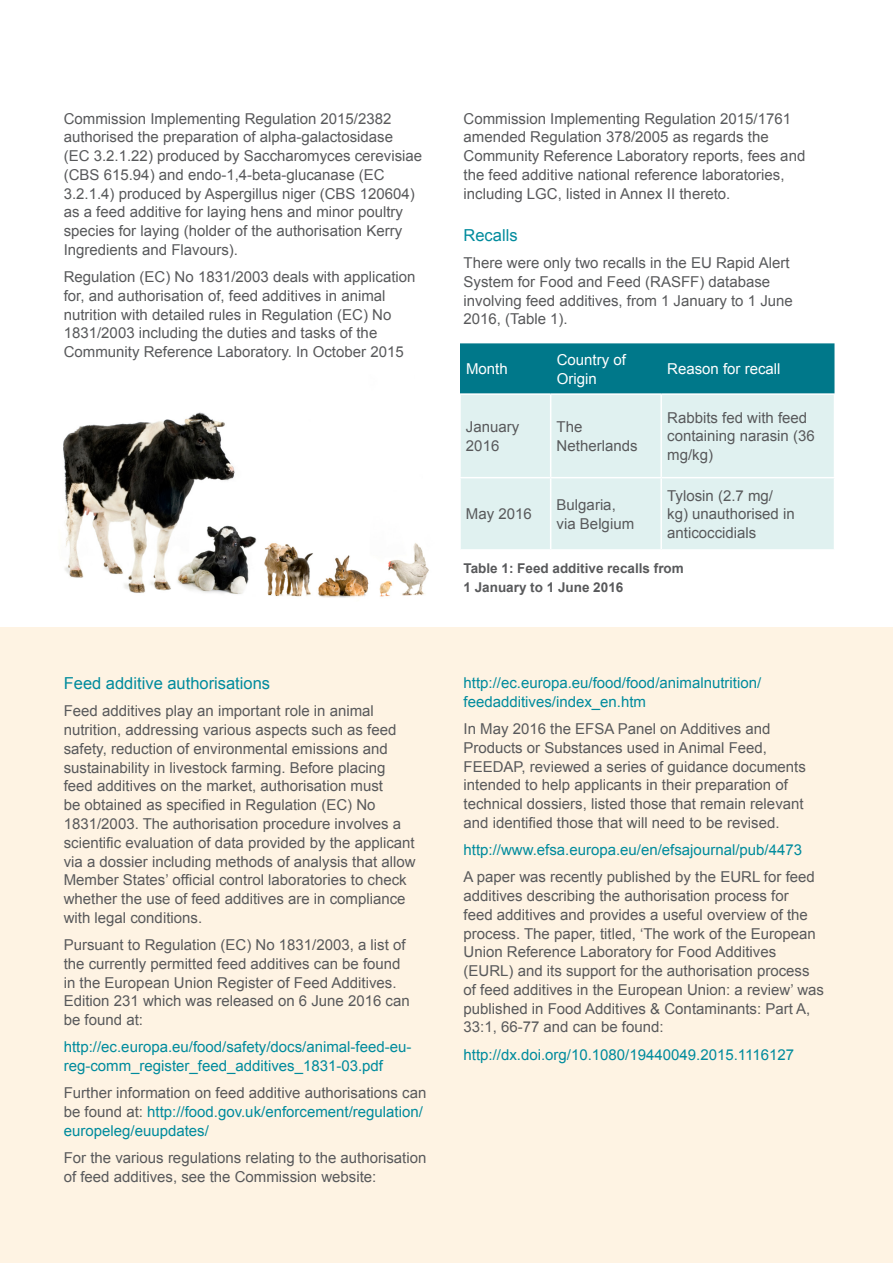
<style>
.page{position:relative;width:893px;height:1263px;background:#fff}
.page>*{position:absolute;margin:0;border:0;box-sizing:border-box;transform-origin:0 0}
.t1{font:16.5px "Arial";color:#008b9d}
.t2{font:15px/18.8px "Arial";color:#58595b}
.t3{font:15px/18.8px "Arial";color:#008b9d}
.t4{font:15px/18.8px "Arial";color:#fff}
.t5{font:700 13.5px/18.8px "Arial";color:#58595b}
.s1{color:#58595b}
</style>
<div class="page">
<div style="left:0;top:627px;width:893px;height:636px;background:#fef3e3"></div>
<div style="left:460px;top:343px;width:374px;height:50px;background:#00788a"></div>
<div style="left:461px;top:395px;width:373px;height:154px;background:#e0f1f0"></div>
<hr style="left:550px;top:395px;width:1px;height:82px;background:#fff">
<hr style="left:660px;top:395px;width:2px;height:82px;background:#fff">
<hr style="left:459px;top:477px;width:92px;height:1px;background:#fff">
<hr style="left:551px;top:477px;width:110px;height:1px;background:#fff">
<hr style="left:550px;top:478px;width:1px;height:71px;background:#fff">
<hr style="left:661px;top:477px;width:174px;height:1px;background:#fff">
<hr style="left:660px;top:478px;width:2px;height:71px;background:#fff">
<img style="left:63px;top:412px;width:366px;height:186px">
<p class="t2" style="left:64px;top:109px;width:360px">Commission Implementing Regulation 2015/2382 authorised the preparation of alpha-galactosidase (EC 3.2.1.22) produced by Saccharomyces cerevisiae (CBS 615.94) and endo-1,4-beta-glucanase (EC 3.2.1.4) produced by Aspergillus niger (CBS 120604) as a feed additive for laying hens and minor poultry species for laying (holder of the authorisation Kerry Ingredients and Flavours).</p>
<p class="t2" style="left:64px;top:268px;width:353px">Regulation (EC) No 1831/2003 deals with application for, and authorisation of, feed additives in animal nutrition with detailed rules in Regulation (EC) No 1831/2003 including the duties and tasks of the Community Reference Laboratory. In October 2015</p>
<p class="t1" style="left:64px;top:673px;width:208px">Feed additive authorisations</p>
<p class="t2" style="left:64px;top:702px;width:353px">Feed additives play an important role in animal nutrition, addressing various aspects such as feed safety, reduction of environmental emissions and sustainability in livestock farming. Before placing feed additives on the market, authorisation must<br>be obtained as specified in Regulation (EC) No 1831/2003. The authorisation procedure involves a scientific evaluation of data provided by the applicant via a dossier including methods of analysis that allow Member States’ official control laboratories to check whether the use of feed additives are in compliance with legal conditions.</p>
<p class="t2" style="left:64px;top:935px;width:348px">Pursuant to Regulation (EC) No 1831/2003, a list of the currently permitted feed additives can be found in the European Union Register of Feed Additives.<br>Edition 231 which was released on 6 June 2016 can be found at:</p>
<p class="t3" style="left:64px;top:1038px;width:349px">http://ec.europa.eu/food/safety/docs/animal-feed-eu&shy;reg-comm_register_feed_additives_1831-03.pdf</p>
<p class="t3" style="left:64px;top:1084px;width:364px"><span class="s1">Further information on feed additive authorisations can be found at:</span> http://food.gov.uk/enforcement/regulation/ europeleg/euupdates/</p>
<p class="t2" style="left:64px;top:1148px;width:364px">For the various regulations relating to the authorisation of feed additives, see the Commission website:</p>
<p class="t2" style="left:463px;top:109px;width:343px">Commission Implementing Regulation 2015/1761 amended Regulation 378/2005 as regards the Community Reference Laboratory reports, fees and the feed additive national reference laboratories, including LGC, listed in Annex II thereto.</p>
<p class="t1" style="left:463px;top:224px;width:56px">Recalls</p>
<p class="t2" style="left:463px;top:254px;width:331px">There were only two recalls in the EU Rapid Alert System for Food and Feed (RASFF) database involving feed additives, from 1 January to 1 June 2016, (Table 1).</p>
<p class="t4" style="left:466px;top:360px;width:43px">Month</p>
<p class="t4" style="left:557px;top:350px;width:71px">Country of<br>Origin</p>
<p class="t4" style="left:667px;top:360px;width:115px">Reason for recall</p>
<p class="t2" style="left:466px;top:417px;width:55px">January<br>2016</p>
<p class="t2" style="left:557px;top:417px;width:82px">The<br>Netherlands</p>
<p class="t2" style="left:667px;top:408px;width:149px">Rabbits fed with feed containing narasin (36 mg/kg)</p>
<p class="t2" style="left:466px;top:505px;width:67px">May 2016</p>
<p class="t2" style="left:557px;top:495px;width:79px">Bulgaria, via Belgium</p>
<p class="t2" style="left:667px;top:486px;width:129px">Tylosin (2.7 mg/ kg) unauthorised in anticoccidials</p>
<p class="t5" style="left:463px;top:560px;width:222px">Table 1: Feed additive recalls from<br>1 January to 1 June 2016</p>
<p class="t3" style="left:463px;top:674px;width:299px">http://ec.europa.eu/food/food/animalnutrition/ feedadditives/index_en.htm</p>
<p class="t2" style="left:463px;top:720px;width:344px">In May 2016 the EFSA Panel on Additives and Products or Substances used in Animal Feed, FEEDAP, reviewed a series of guidance documents intended to help applicants in their preparation of technical dossiers, listed those that remain relevant and identified those that will need to be revised.</p>
<p class="t3" style="left:463px;top:841px;width:340px">http://www.efsa.europa.eu/en/efsajournal/pub/4473</p>
<p class="t2" style="left:463px;top:868px;width:362px">A paper was recently published by the EURL for feed additives describing the authorisation process for<br>feed additives and provides a useful overview of the process. The paper, titled, ‘The work of the European Union Reference Laboratory for Food Additives (EURL) and its support for the authorisation process of feed additives in the European Union: a review’ was published in Food Additives &amp; Contaminants: Part A, 33:1, 66-77 and can be found:</p>
<p class="t3" style="left:463px;top:1045px;width:332px">http://dx.doi.org/10.1080/19440049.2015.1116127</p>
</div>
